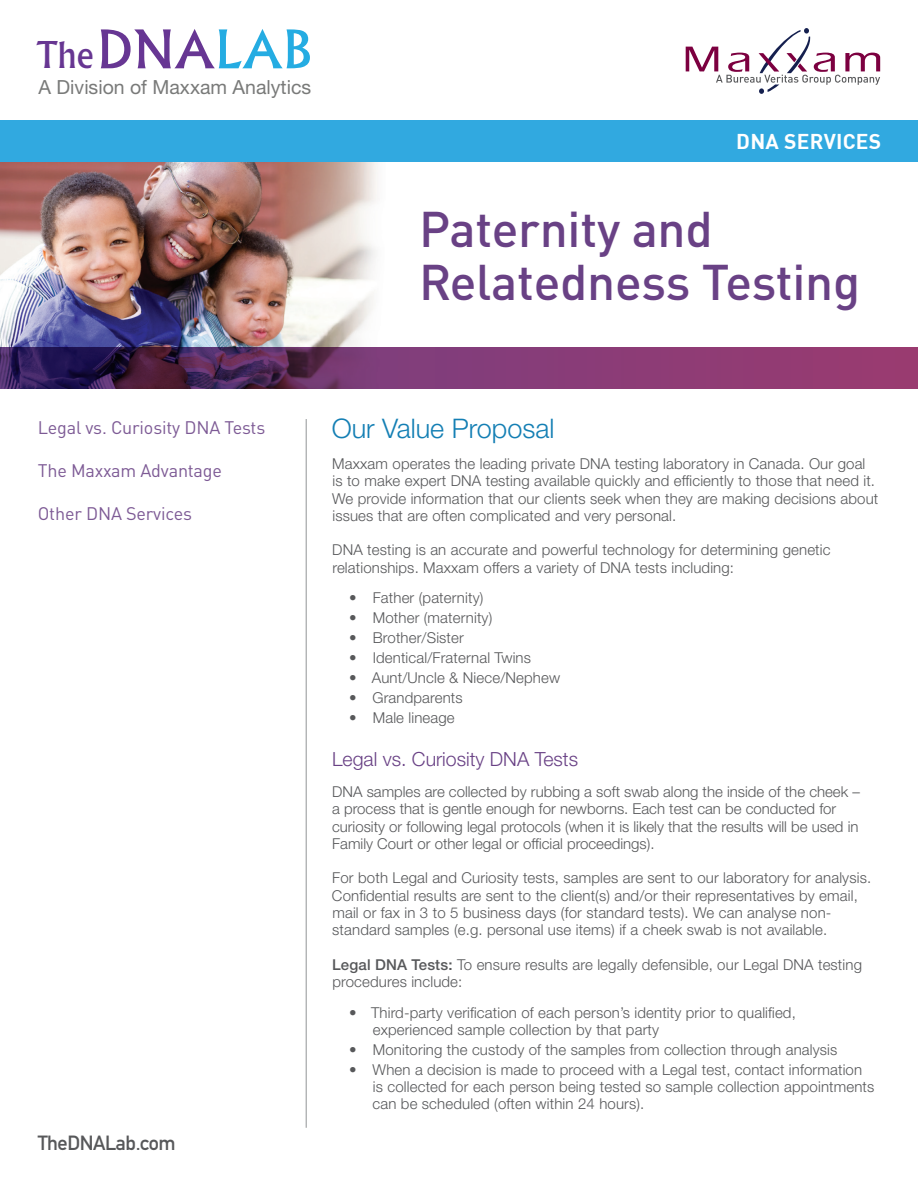
<style>
.page{position:relative;width:918px;height:1188px;background:#fff}
.page>*{position:absolute;margin:0;border:0;box-sizing:border-box;transform-origin:0 0}
.main_title{font:500 49.5px/52.5px "DINOT";letter-spacing:-.005em;color:#694185}
.t1{font:39.3px "Narkisim";color:#673692}
.section_title{font:300 27px "Helvetica Neue LT Std";color:#147fb4}
.SS_type{font:21px "DIN Bold";letter-spacing:.01em;color:#fff}
.t2{font:20.25px "DIN Mittelschrift Std";letter-spacing:-.02em;color:#57585a}
.t3{font:19.5px "Helvetica Neue";color:#797a79}
.section_title-2{font:300 19.5px "Helvetica Neue LT Std";color:#694185}
.t4{font:18px "DINOT";letter-spacing:-.01em;color:#7d5a95}
.body_text{font:300 15px/17.2px "Helvetica Neue LT Std";letter-spacing:.01em;color:#57585a}
.s1{font-size:56.55px;color:#673693}
.s2{font-size:56.55px;color:#25ace2}
.s3{font-weight:500}
</style>
<div class="page">
<hr style="left:306px;top:419px;width:1px;height:709px;background:#919496">
<img style="left:0;top:162px;width:377px;height:185px">
<svg style="left:0;top:347px;width:918px;height:42px;background:#6f3167"></svg>
<div style="left:0;top:120px;width:918px;height:42px;background:#31a9e0"></div>
<svg style="left:686px;top:28px;width:194px;height:66px"></svg>
<p class="t1" style="left:36px;top:39px;width:278px">The<span class="s1">DNA</span><span class="s2">LAB</span></p>
<p class="t3" style="left:39px;top:73px;width:274px">A Division of Maxxam Analytics</p>
<p class="SS_type" style="left:736px;top:127px;width:146px">DNA SERVICES</p>
<p class="main_title" style="left:419px;top:202px;width:443px">Paternity and<br>Relatedness Testing</p>
<p class="t4" style="left:38px;top:416px;width:229px">Legal vs. Curiosity DNA Tests</p>
<p class="t4" style="left:38px;top:459px;width:186px">The Maxxam Advantage</p>
<p class="t4" style="left:38px;top:503px;width:156px">Other DNA Services</p>
<p class="t2" style="left:38px;top:1131px;width:139px">TheDNALab.com</p>
<p class="section_title" style="left:332px;top:412px;width:224px">Our Value Proposal</p>
<p class="body_text" style="left:332px;top:455px;width:548px">Maxxam operates the leading private DNA testing laboratory in Canada. Our goal is to make expert DNA testing available quickly and efficiently to those that need it.<br>We provide information that our clients seek when they are making decisions about issues that are often complicated and very personal.</p>
<p class="body_text" style="left:332px;top:541px;width:500px">DNA testing is an accurate and powerful technology for determining genetic relationships. Maxxam offers a variety of DNA tests including:</p>
<p class="body_text" style="left:349px;top:589px;width:136px">• Father (paternity)</p>
<p class="body_text" style="left:349px;top:609px;width:145px">• Mother (maternity)</p>
<p class="body_text" style="left:349px;top:629px;width:116px">• Brother/Sister</p>
<p class="body_text" style="left:349px;top:649px;width:184px">• Identical/Fraternal Twins</p>
<p class="body_text" style="left:349px;top:669px;width:213px">• Aunt/Uncle &amp; Niece/Nephew</p>
<p class="body_text" style="left:349px;top:689px;width:115px">• Grandparents</p>
<p class="body_text" style="left:349px;top:709px;width:107px">• Male lineage</p>
<p class="section_title-2" style="left:332px;top:748px;width:247px">Legal vs. Curiosity DNA Tests</p>
<p class="body_text" style="left:332px;top:783px;width:529px">DNA samples are collected by rubbing a soft swab along the inside of the cheek – a process that is gentle enough for newborns. Each test can be conducted for curiosity or following legal protocols (when it is likely that the results will be used in Family Court or other legal or official proceedings).</p>
<p class="body_text" style="left:332px;top:869px;width:541px">For both Legal and Curiosity tests, samples are sent to our laboratory for analysis.<br>Confidential results are sent to the client(s) and/or their representatives by email, mail or fax in 3 to 5 business days (for standard tests). We can analyse non&shy;standard samples (e.g. personal use items) if a cheek swab is not available.</p>
<p class="body_text" style="left:332px;top:955px;width:531px"><span class="s3">Legal DNA Tests:</span> To ensure results are legally defensible, our Legal DNA testing procedures include:</p>
<p class="body_text" style="left:373px;top:1003px;width:425px;text-indent:-24px">• Third-party verification of each person’s identity prior to qualified, experienced sample collection by that party</p>
<p class="body_text" style="left:349px;top:1041px;width:490px">• Monitoring the custody of the samples from collection through analysis</p>
<p class="body_text" style="left:373px;top:1060px;width:503px;text-indent:-24px">• When a decision is made to proceed with a Legal test, contact information is collected for each person being tested so sample collection appointments can be scheduled (often within 24 hours).</p>
</div>
